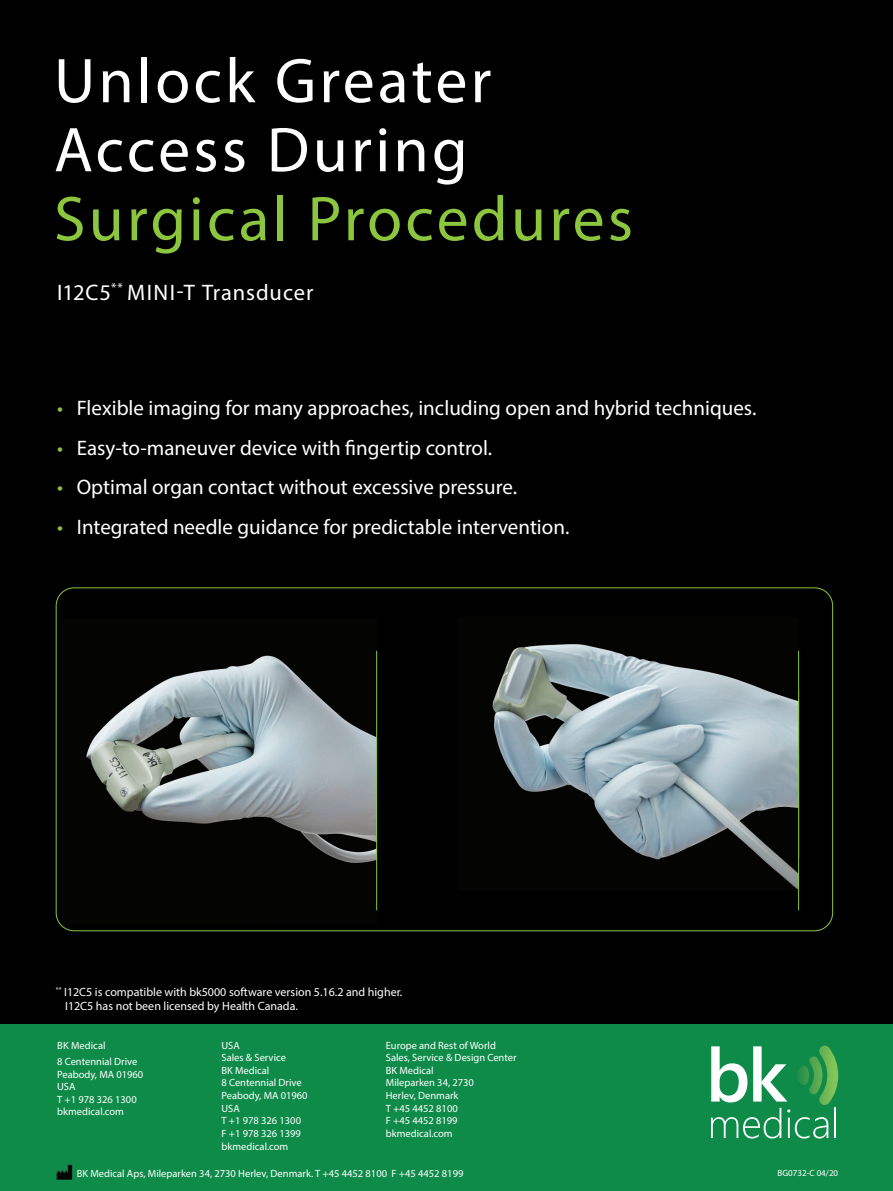
<style>
.page{position:relative;width:893px;height:1191px;background:#fff}
.page>*{position:absolute;margin:0;border:0;box-sizing:border-box;transform-origin:0 0}
.t1{font:63.75px/69px "Myriad Pro";letter-spacing:.05em;color:#fff}
.t2{font:22.5px "Myriad Pro";letter-spacing:.04em;color:#fff}
.t3{font:21px "Myriad Pro";color:#fff}
.t4{font:12px/14.4px "Myriad Pro";color:#fff}
.t5{font:10.5px/12.6px "Myriad Pro";color:#fff}
.t6{font:9px "Myriad Pro";color:#fff}
.s1{color:#8bc63e}
</style>
<div class="page">
<div style="left:0;top:1023px;width:893px;height:168px;background:#0f8b49"></div>
<svg style="left:57px;top:1164px;width:15px;height:15px"></svg>
<svg style="left:711px;top:1045px;width:127px;height:93px"></svg>
<hr style="left:834px;top:1107px;width:2px;height:31px;background:#fff">
<div style="left:0;top:0;width:893px;height:1023px;background:#000001"></div>
<img style="left:86px;top:650px;width:291px;height:261px">
<hr style="left:376px;top:651px;width:1px;height:259px;background:#8bc63e">
<img style="left:492px;top:644px;width:307px;height:245px">
<hr style="left:798px;top:651px;width:1px;height:259px;background:#8bc63e">
<p class="t1" style="left:54px;top:45px;width:580px">Unlock Greater<br>Access During<br><span class="s1">Surgical Procedures</span></p>
<p class="t2" style="left:57px;top:278px;width:258px">I12C5<sup>**</sup> MINI-T Transducer</p>
<p class="t3" style="left:57px;top:395px;width:701px"><span class="s1">•</span> Flexible imaging for many approaches, including open and hybrid techniques.</p>
<p class="t3" style="left:57px;top:434px;width:436px"><span class="s1">•</span> Easy-to-maneuver device with fingertip control.</p>
<p class="t3" style="left:57px;top:474px;width:461px"><span class="s1">•</span> Optimal organ contact without excessive pressure.</p>
<p class="t3" style="left:57px;top:514px;width:514px"><span class="s1">•</span> Integrated needle guidance for predictable intervention.</p>
<p class="t4" style="left:65px;top:984px;width:339px;text-indent:-9px"><sup>**</sup> I12C5 is compatible with bk5000 software version 5.16.2 and higher.<br>I12C5 has not been licensed by Health Canada.</p>
<p class="t5" style="left:57px;top:1038px;width:50px">BK Medical</p>
<p class="t5" style="left:57px;top:1055px;width:88px">8 Centennial Drive<br>Peabody, MA 01960<br>USA<br>T +1 978 326 1300 bkmedical.com</p>
<p class="t5" style="left:221px;top:1038px;width:88px">USA<br>Sales &amp; Service<br>BK Medical<br>8 Centennial Drive<br>Peabody, MA 01960<br>USA<br>T +1 978 326 1300<br>F +1 978 326 1399 bkmedical.com</p>
<p class="t5" style="left:386px;top:1038px;width:132px">Europe and Rest of World<br>Sales, Service &amp; Design Center<br>BK Medical<br>Mileparken 34, 2730<br>Herlev, Denmark<br>T +45 4452 8100<br>F +45 4452 8199 bkmedical.com</p>
<p class="t5" style="left:77px;top:1166px;width:388px">BK Medical Aps, Mileparken 34, 2730 Herlev, Denmark. T +45 4452 8100 F +45 4452 8199</p>
<p class="t6" style="left:777px;top:1167px;width:62px">BG0732-C 04/20</p>
</div>
